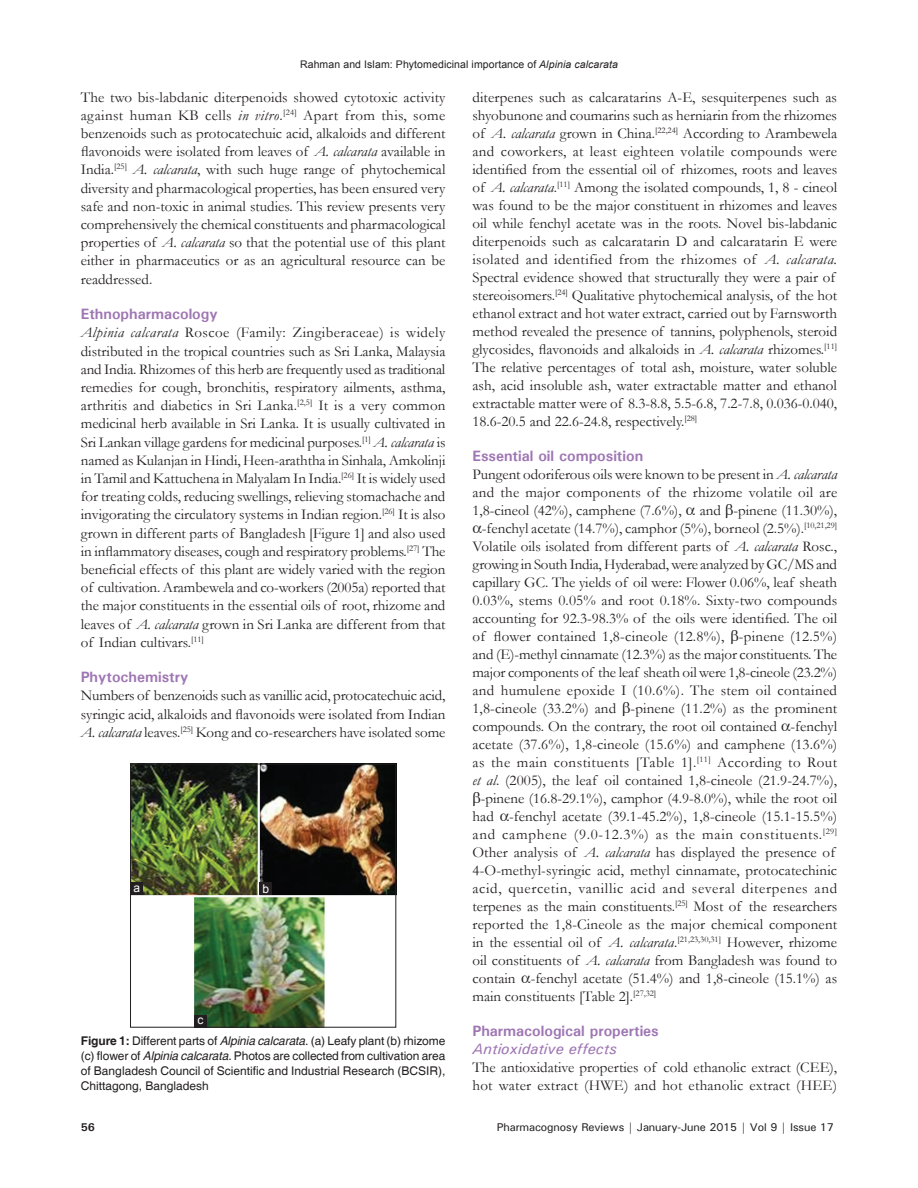
<style>
.page{position:relative;width:918px;height:1188px;background:#fff}
.page>*{position:absolute;margin:0;border:0;box-sizing:border-box;transform-origin:0 0}
.TX{font:15px/18.1px "Garamond";color:#231f20;text-align:justify}
.t1{font:700 15px "Univers";color:#9e76b3}
.TX-2{font:15px "Garamond";letter-spacing:.045em;color:#231f20}
.TX-3{font:15px "Garamond";letter-spacing:.03em;color:#231f20}
.TX-4{font:15px "Garamond";letter-spacing:.05em;color:#231f20}
.TX-5{font:15px "Garamond";letter-spacing:.02em;color:#231f20}
.TX-6{font:15px "Garamond";letter-spacing:.025em;color:#231f20}
.t2{font:italic 500 15px "Univers";color:#9e76b3}
.FGC{font:12px/15px "Helvetica";color:#231f20;text-align:justify}
.LABEL{font:12px "Arial";color:#fff}
.t3{font:500 11.25px "Univers";letter-spacing:-.01em;color:#231f20}
.t4{font:700 11.25px "Univers";color:#231f20}
.t5{font:10.5px "Arial";letter-spacing:.01em;color:#231f20}
.s1{font-style:italic}
.s2{font-weight:700}
</style>
<div class="page">
<img style="left:132px;top:766px;width:262px;height:259px">
<div style="left:130px;top:764px;width:266px;height:263px;border:1px solid #231f20"></div>
<div style="left:194px;top:1015px;width:13px;height:12px;background:#231f20"></div>
<div style="left:260px;top:883px;width:12px;height:12px;background:#231f20"></div>
<div style="left:130px;top:883px;width:13px;height:12px;background:#231f20"></div>
<p class="t5" style="left:300px;top:57px;width:319px">Rahman and Islam: Phytomedicinal importance of <span class="s1">Alpinia calcarata</span></p>
<p class="TX" style="left:81px;top:87px;width:366px">The two bis‑labdanic diterpenoids showed cytotoxic activity against human KB cells <span class="s1">in vitro</span>.<sup>[24]</sup> Apart from this, some benzenoids such as protocatechuic acid, alkaloids and different flavonoids were isolated from leaves of <span class="s1">A. calcarata</span> available in India.<sup>[25]</sup> <span class="s1">A. calcarata</span>, with such huge range of phytochemical diversity and pharmacological properties, has been ensured very safe and non‑toxic in animal studies. This review presents very comprehensively the chemical constituents and pharmacological properties of <span class="s1">A. calcarata</span> so that the potential use of this plant either in pharmaceutics or as an agricultural resource can be readdressed.</p>
<h2 class="t1" style="left:81px;top:304px;width:138px">Ethnopharmacology</h2>
<p class="TX" style="left:81px;top:323px;width:366px"><span class="s1">Alpinia calcarata</span> Roscoe (Family: Zingiberaceae) is widely distributed in the tropical countries such as Sri Lanka, Malaysia and India. Rhizomes of this herb are frequently used as traditional remedies for cough, bronchitis, respiratory ailments, asthma, arthritis and diabetics in Sri Lanka.<sup>[2,5]</sup> It is a very common medicinal herb available in Sri Lanka. It is usually cultivated in Sri Lankan village gardens for medicinal purposes.<sup>[1]</sup> <span class="s1">A. calcarata</span> is named as Kulanjan in Hindi, Heen‑araththa in Sinhala, Amkolinji in Tamil and Kattuchena in Malyalam In India.<sup>[26]</sup> It is widely used for treating colds, reducing swellings, relieving stomachache and invigorating the circulatory systems in Indian region.<sup>[26]</sup> It is also grown in different parts of Bangladesh [Figure 1] and also used in inflammatory diseases, cough and respiratory problems.<sup>[27]</sup> The beneficial effects of this plant are widely varied with the region of cultivation. Arambewela and co‑workers (2005a) reported that the major constituents in the essential oils of root, rhizome and leaves of <span class="s1">A. calcarata</span> grown in Sri Lanka are different from that of Indian cultivars.<sup>[11]</sup></p>
<h2 class="t1" style="left:81px;top:668px;width:109px">Phytochemistry</h2>
<p class="TX" style="left:81px;top:686px;width:366px">Numbers of benzenoids such as vanillic acid, protocatechuic acid, syringic acid, alkaloids and flavonoids were isolated from Indian <span class="s1">A. calcarata</span> leaves.<sup>[25]</sup> Kong and co‑researchers have isolated some</p>
<p class="LABEL" style="left:133px;top:880px;width:8px">a</p>
<p class="LABEL" style="left:263px;top:881px;width:8px">b</p>
<p class="LABEL" style="left:197px;top:1012px;width:7px">c</p>
<p class="FGC" style="left:81px;top:1034px;width:366px"><span class="s2">Figure 1:</span> Different parts of <span class="s1">Alpinia calcarata</span>. (a) Leafy plant (b) rhizome (c) flower of <span class="s1">Alpinia calcarata</span>. Photos are collected from cultivation area of Bangladesh Council of Scientific and Industrial Research (BCSIR), Chittagong, Bangladesh</p>
<p class="TX" style="left:472px;top:88px;width:366px;text-align:left">diterpenes such as calcaratarins A‑E, sesquiterpenes such as shyobunone and coumarins such as herniarin from the rhizomes of <span class="s1">A. calcarata</span> grown in China.<sup>[22,24]</sup> According to Arambewela and coworkers, at least eighteen volatile compounds were identified from the essential oil of rhizomes, roots and leaves of <span class="s1">A. calcarata</span>.<sup>[11]</sup> Among the isolated compounds, 1, 8 ‑ cineol was found to be the major constituent in rhizomes and leaves oil while fenchyl acetate was in the roots. Novel bis‑labdanic diterpenoids such as calcaratarin D and calcaratarin E were isolated and identified from the rhizomes of <span class="s1">A. calcarata.<br></span>Spectral evidence showed that structurally they were a pair of stereoisomers.<sup>[24]</sup> Qualitative phytochemical analysis, of the hot ethanol extract and hot water extract, carried out by Farnsworth method revealed the presence of tannins, polyphenols, steroid glycosides, flavonoids and alkaloids in <span class="s1">A. calcarata</span> rhizomes.<sup>[11] </sup>The relative percentages of total ash, moisture, water soluble ash, acid insoluble ash, water extractable matter and ethanol extractable matter were of 8.3‑8.8, 5.5‑6.8, 7.2‑7.8, 0.036‑0.040, 18.6‑20.5 and 22.6‑24.8, respectively.<sup>[28]</sup></p>
<h2 class="t1" style="left:472px;top:446px;width:172px">Essential oil composition</h2>
<p class="TX" style="left:472px;top:465px;width:366px">Pungent odoriferous oils were known to be present in <span class="s1">A. calcarata</span></p>
<p class="TX-5" style="left:472px;top:482px;width:366px">and the major components of the rhizome volatile oil are</p>
<p class="TX" style="left:472px;top:501px;width:366px">1,8‑cineol (42%), camphene (7.6%), and ‑pinene (11.30%),</p>
<p class="TX" style="left:482px;top:519px;width:357px">‑fenchyl acetate (14.7%), camphor (5%), borneol (2.5%).<sup>[10,21,29]</sup></p>
<p class="TX" style="left:472px;top:537px;width:366px">Volatile oils isolated from different parts of <span class="s1">A. calcarata</span> Rosc.,</p>
<p class="TX" style="left:472px;top:555px;width:366px">growing in South India, Hyderabad, were analyzed by GC/MS and</p>
<p class="TX" style="left:472px;top:573px;width:366px">capillary GC. The yields of oil were: Flower 0.06%, leaf sheath</p>
<p class="TX" style="left:472px;top:591px;width:366px">0.03%, stems 0.05% and root 0.18%. Sixty‑two compounds</p>
<p class="TX" style="left:472px;top:609px;width:366px">accounting for 92.3‑98.3% of the oils were identified. The oil</p>
<p class="TX" style="left:472px;top:627px;width:366px">of flower contained 1,8‑cineole (12.8%), ‑pinene (12.5%)</p>
<p class="TX" style="left:472px;top:645px;width:366px">and (E)‑methyl cinnamate (12.3%) as the major constituents. The</p>
<p class="TX" style="left:472px;top:663px;width:366px">major components of the leaf sheath oil were 1,8‑cineole (23.2%)</p>
<p class="TX-6" style="left:472px;top:680px;width:366px">and humulene epoxide I (10.6%). The stem oil contained</p>
<p class="TX" style="left:472px;top:699px;width:366px">1,8‑cineole (33.2%) and ‑pinene (11.2%) as the prominent</p>
<p class="TX" style="left:472px;top:717px;width:366px">compounds. On the contrary, the root oil contained ‑fenchyl</p>
<p class="TX" style="left:472px;top:735px;width:366px">acetate (37.6%), 1,8‑cineole (15.6%) and camphene (13.6%)</p>
<p class="TX-3" style="left:472px;top:752px;width:366px">as the main constituents [Table 1].<sup>[11]</sup> According to Rout</p>
<p class="TX" style="left:472px;top:771px;width:366px"><span class="s1">et al</span>. (2005), the leaf oil contained 1,8‑cineole (21.9‑24.7%),</p>
<p class="TX" style="left:481px;top:789px;width:358px">‑pinene (16.8‑29.1%), camphor (4.9‑8.0%), while the root oil</p>
<p class="TX" style="left:472px;top:807px;width:366px">had ‑fenchyl acetate (39.1‑45.2%), 1,8‑cineole (15.1‑15.5%)</p>
<p class="TX-4" style="left:472px;top:824px;width:366px">and camphene (9.0‑12.3%) as the main constituents.<sup>[29]</sup></p>
<p class="TX" style="left:472px;top:843px;width:364px">Other analysis of <span class="s1">A. calcarata</span> has displayed the presence of</p>
<p class="TX" style="left:472px;top:861px;width:366px">4‑O‑methyl‑syringic acid, methyl cinnamate, protocatechinic</p>
<p class="TX-2" style="left:472px;top:878px;width:366px">acid, quercetin, vanillic acid and several diterpenes and</p>
<p class="TX" style="left:472px;top:897px;width:366px">terpenes as the main constituents.<sup>[25]</sup> Most of the researchers</p>
<p class="TX" style="left:472px;top:915px;width:366px">reported the 1,8‑Cineole as the major chemical component</p>
<p class="TX" style="left:472px;top:933px;width:366px">in the essential oil of <span class="s1">A. calcarata</span>.<sup>[21,23,30,31]</sup> However, rhizome</p>
<p class="TX" style="left:472px;top:951px;width:366px">oil constituents of <span class="s1">A. calcarata</span> from Bangladesh was found to</p>
<p class="TX" style="left:472px;top:969px;width:366px">contain ‑fenchyl acetate (51.4%) and 1,8‑cineole (15.1%) as</p>
<p class="TX" style="left:472px;top:987px;width:185px">main constituents [Table 2].<sup>[27,32]</sup></p>
<h2 class="t1" style="left:472px;top:1021px;width:188px">Pharmacological properties</h2>
<h3 class="t2" style="left:472px;top:1039px;width:146px">Antioxidative effects</h3>
<p class="TX" style="left:472px;top:1058px;width:366px">The antioxidative properties of cold ethanolic extract (CEE), hot water extract (HWE) and hot ethanolic extract (HEE)</p>
<p class="t4" style="left:81px;top:1120px;width:16px">56</p>
<p class="t3" style="left:497px;top:1120px;width:338px">Pharmacognosy Reviews | January-June 2015 | Vol 9 | Issue 17</p>
</div>
